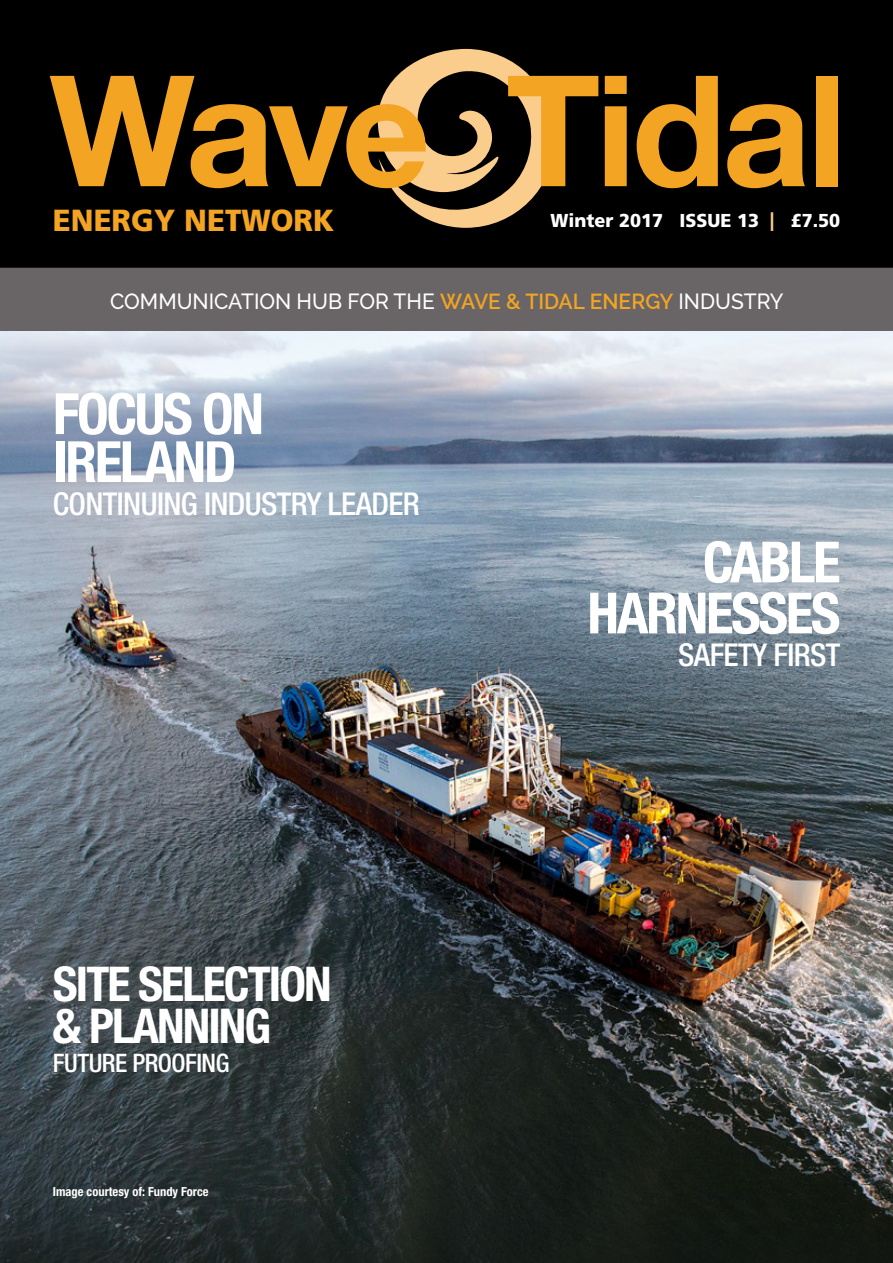
<style>
.page{position:relative;width:893px;height:1263px;background:#fff}
.page>*{position:absolute;margin:0;border:0;box-sizing:border-box;transform-origin:0 0}
.t1{font:700 condensed 57px/48px "Helvetica Neue LT Std";letter-spacing:-.04em;color:#fff}
.t2{font:700 condensed 48px/42px "Helvetica Neue LT Std";letter-spacing:-.04em;color:#fff}
.t3{font:500 condensed 31.5px "Helvetica Neue LT Std";letter-spacing:-.02em;color:#fff}
.t4{font:900 30.6px "Frutiger CE";color:#f3a423;scale:.96 1}
.t5{font:500 condensed 25.5px "Helvetica Neue LT Std";letter-spacing:-.02em;color:#fff}
.t6{font:500 21.9px "Raleway";color:#fff;scale:.96 1}
.t7{font:900 18.75px "Frutiger CE";color:#fff;scale:.96 1}
.t8{font:700 condensed 12.45px "Helvetica Neue LT Std";color:#fff}
.s1{color:#facd8d}
.s2{font-weight:600;color:#f3a423}
</style>
<div class="page">
<img style="left:0;top:331px;width:893px;height:932px">
<div style="left:0;top:267px;width:893px;height:64px;background:#696566"></div>
<div style="left:0;top:0;width:893px;height:268px;background:#000"></div>
<svg style="left:50px;top:49px;width:548px;height:179px;background:#583f18"></svg>
<svg style="left:605px;top:76px;width:22px;height:110px;background:#d48f1e"></svg>
<svg style="left:637px;top:76px;width:81px;height:112px;background:#875b13"></svg>
<svg style="left:727px;top:104px;width:78px;height:84px;background:#9c6916"></svg>
<div style="left:816px;top:76px;width:22px;height:110px;background:#f3a423"></div>
<p class="t4" style="left:53px;top:202px;width:295px">ENERGY NETWORK</p>
<p class="t7" style="left:550px;top:209px;width:303px">Winter 2017 ISSUE 13 <span class="s1">|</span> £7.50</p>
<p class="t6" style="left:110px;top:288px;width:703px">COMMUNICATION HUB FOR THE <span class="s2">WAVE &amp; TIDAL ENERGY</span> INDUSTRY</p>
<p class="t1" style="left:53px;top:389px;width:213px">FOCUS ON<br>IRELAND</p>
<p class="t3" style="left:53px;top:485px;width:368px">CONTINUING INDUSTRY LEADER</p>
<p class="t2" style="left:53px;top:962px;width:280px">SITE SELECTION &amp; PLANNING</p>
<p class="t5" style="left:53px;top:1047px;width:178px">FUTURE PROOFING</p>
<p class="t8" style="left:53px;top:1184px;width:157px">Image courtesy of: Fundy Force</p>
<p class="t1" style="left:587px;top:536px;width:255px;line-height:51px;text-align:right">CABLE<br>HARNESSES</p>
<p class="t3" style="left:678px;top:636px;width:164px">SAFETY FIRST</p>
</div>
